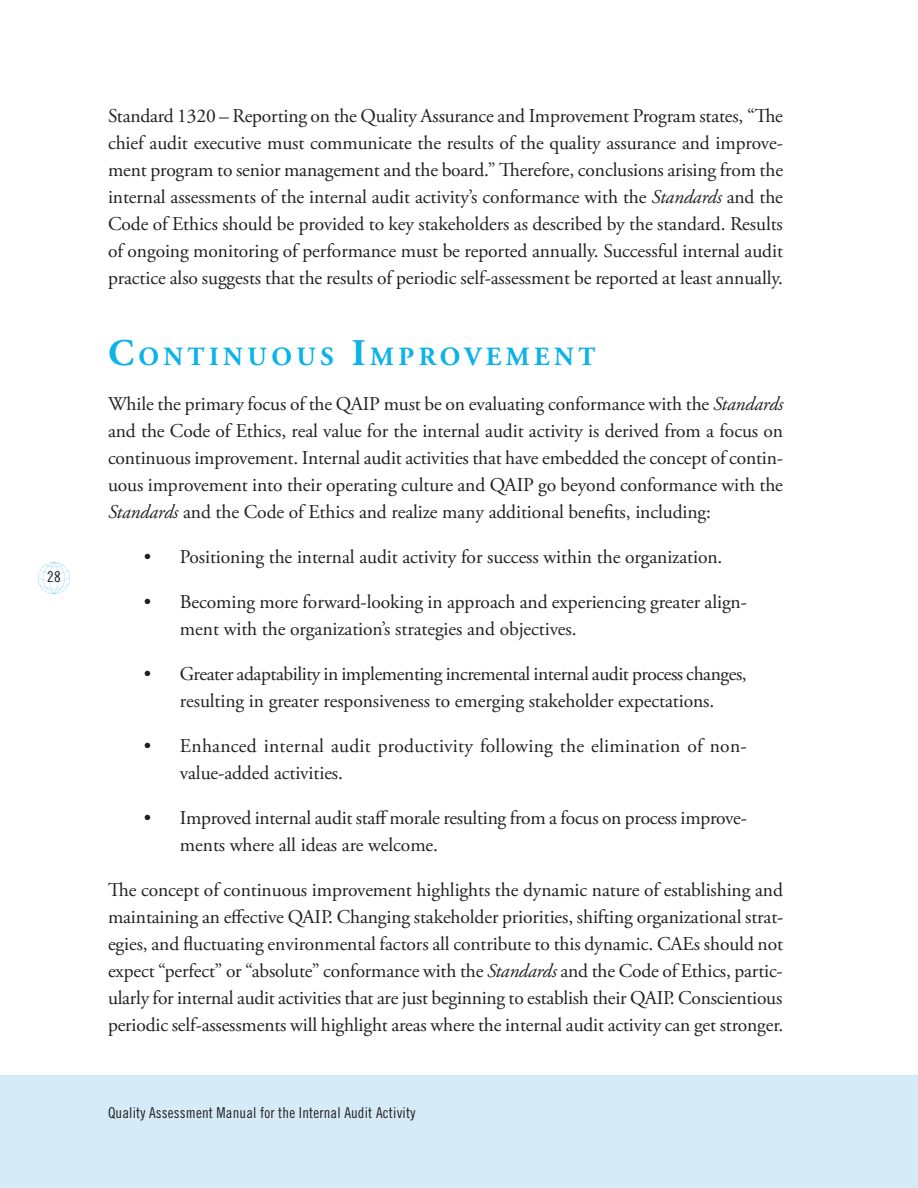
<style>
.page{position:relative;width:918px;height:1188px;background:#fff}
.page>*{position:absolute;margin:0;border:0;box-sizing:border-box;transform-origin:0 0}
.t1{font:700 26.25px "Adobe Garamond Pro";letter-spacing:.17em;color:#0cb3e7}
.t2{font:19.5px/27px "Adobe Garamond Pro";letter-spacing:-.005em;color:#231f20;text-align:justify}
.t3{font:19.5px/27px "Adobe Garamond Pro";letter-spacing:.015em;color:#231f20}
.t4{font:15px "Trade Gothic LT Std Cn 18";letter-spacing:.01em;color:#231f20}
.s1{font-style:italic}
.s2{font-size:37.5px}
</style>
<div class="page">
<div style="left:0;top:1076px;width:918px;height:112px;background:#d5ecf8"></div>
<svg style="left:38px;top:562px;width:32px;height:32px"></svg>
<p class="t4" style="left:47px;top:568px;width:15px">28</p>
<p class="t2" style="left:108px;top:103px;width:677px">Standard 1320 – Reporting on the Quality Assurance and Improvement Program states, “The chief audit executive must communicate the results of the quality assurance and improve&shy;ment program to senior management and the board.” Therefore, conclusions arising from the internal assessments of the internal audit activity’s conformance with the <span class="s1">Standards</span> and the Code of Ethics should be provided to key stakeholders as described by the standard. Results of ongoing monitoring of performance must be reported annually. Successful internal audit practice also suggests that the results of periodic self-assessment be reported at least annually.</p>
<h1 class="t1" style="left:108px;top:342px;width:489px"><span class="s2">C</span>ONTINUOUS <span class="s2">I</span>MPROVEMENT</h1>
<p class="t2" style="left:108px;top:391px;width:677px">While the primary focus of the QAIP must be on evaluating conformance with the <span class="s1">Standards </span>and the Code of Ethics, real value for the internal audit activity is derived from a focus on continuous improvement. Internal audit activities that have embedded the concept of contin&shy;uous improvement into their operating culture and QAIP go beyond conformance with the <span class="s1">Standards</span> and the Code of Ethics and realize many additional benefits, including:</p>
<p class="t2" style="left:144px;top:544px;width:580px">• Positioning the internal audit activity for success within the organization.</p>
<p class="t2" style="left:180px;top:589px;width:569px;text-indent:-36px">• Becoming more forward-looking in approach and experiencing greater align&shy;ment with the organization’s strategies and objectives.</p>
<p class="t2" style="left:144px;top:661px;width:604px;text-align:center">• Greater adaptability in implementing incremental internal audit process changes, resulting in greater responsiveness to emerging stakeholder expectations.</p>
<p class="t3" style="left:180px;top:733px;width:568px;text-indent:-36px">• Enhanced internal audit productivity following the elimination of non&shy;value-added activities.</p>
<p class="t2" style="left:180px;top:805px;width:568px;text-indent:-36px">• Improved internal audit staff morale resulting from a focus on process improve&shy;ments where all ideas are welcome.</p>
<p class="t2" style="left:108px;top:877px;width:677px">The concept of continuous improvement highlights the dynamic nature of establishing and maintaining an effective QAIP. Changing stakeholder priorities, shifting organizational strat&shy;egies, and fluctuating environmental factors all contribute to this dynamic. CAEs should not expect “perfect” or “absolute” conformance with the <span class="s1">Standards</span> and the Code of Ethics, partic&shy;ularly for internal audit activities that are just beginning to establish their QAIP. Conscientious periodic self-assessments will highlight areas where the internal audit activity can get stronger.</p>
<p class="t4" style="left:108px;top:1104px;width:309px">Quality Assessment Manual for the Internal Audit Activity</p>
</div>
